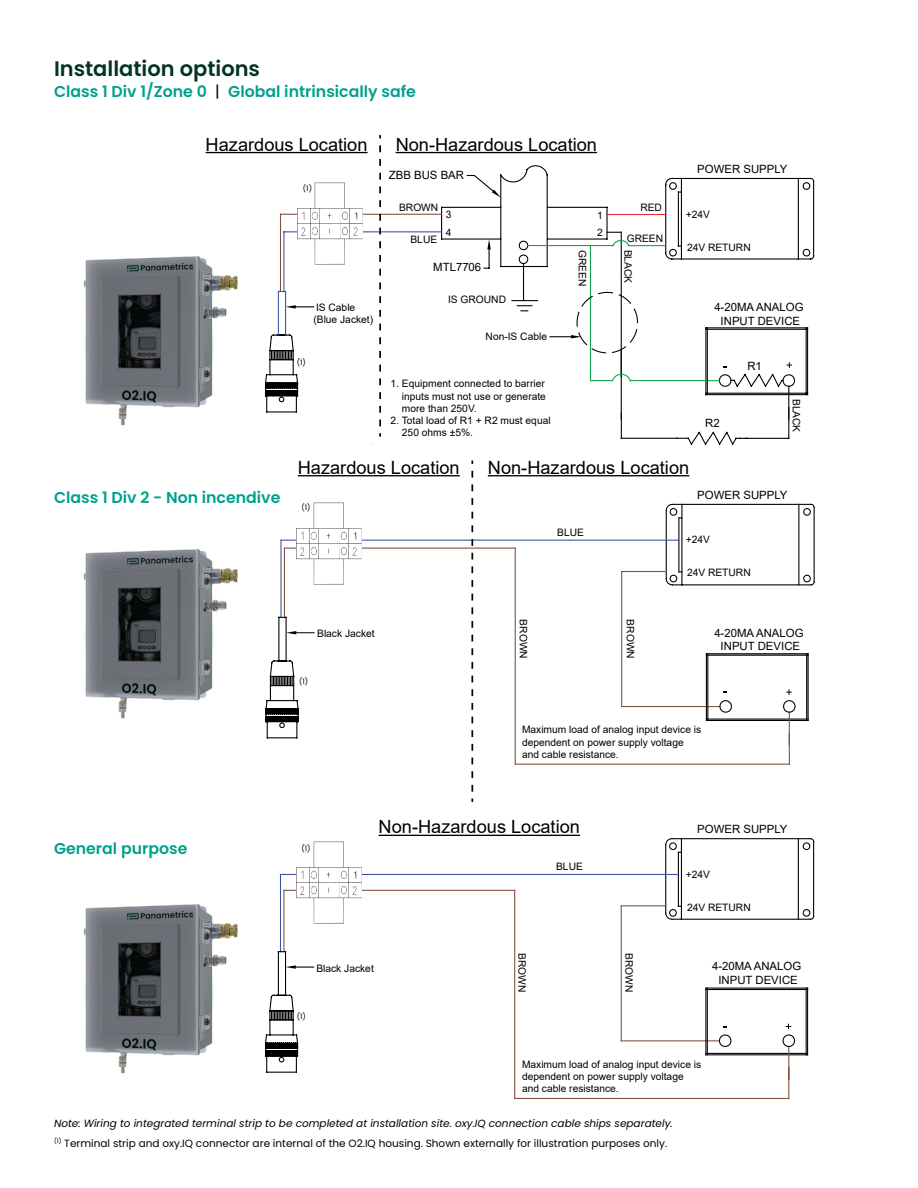
<style>
.page{position:relative;width:918px;height:1188px;background:#fff}
.page>*{position:absolute;margin:0;border:0;box-sizing:border-box;transform-origin:0 0}
.t1{font:600 21px "Poppins";color:#003525}
.t2{font:18.15px "Arial";color:#000}
.t3{font:600 15.75px "Poppins";color:#00a08e}
.t4{font:11.4px/13.6px "Arial";color:#000;text-align:center}
.t5{font:italic 10.5px/19.5px "Poppins";color:#000}
.t6{font:10.2px/12.3px "Arial";color:#000}
.t7{font:7.5px "Poppins";color:#000}
.s1{font-weight:400;color:#000}
.s2{font-style:normal}
</style>
<div class="page">
<svg style="left:287px;top:334px;width:12px;height:79px"></svg>
<svg style="left:512px;top:300px;width:26px;height:11px"></svg>
<hr style="left:523px;top:264px;width:1px;height:37px;background:#000">
<hr style="left:280px;top:214px;width:1px;height:78px;background:#7f503f">
<hr style="left:281px;top:214px;width:161px;height:1px;background:#7f503f">
<hr style="left:284px;top:231px;width:158px;height:1px;background:#3953a4">
<hr style="left:283px;top:232px;width:1px;height:60px;background:#3953a4">
<hr style="left:590px;top:246px;width:1px;height:135px;background:#09a54a">
<hr style="left:621px;top:232px;width:1px;height:145px;background:#000">
<svg style="left:287px;top:305px;width:27px;height:4px"></svg>
<svg style="left:549px;top:291px;width:260px;height:154px"></svg>
<svg style="left:441px;top:165px;width:374px;height:104px"></svg>
<hr style="left:621px;top:1040px;width:98px;height:1px;background:#7f503f">
<hr style="left:681px;top:839px;width:1px;height:80px;background:#000">
<hr style="left:665px;top:845px;width:1px;height:68px;background:#000">
<hr style="left:678px;top:852px;width:1px;height:54px;background:#000">
<hr style="left:672px;top:838px;width:139px;height:1px;background:#000">
<hr style="left:706px;top:989px;width:102px;height:1px;background:#000">
<hr style="left:706px;top:988px;width:102px;height:1px;background:#000">
<hr style="left:706px;top:1053px;width:102px;height:1px;background:#000">
<hr style="left:706px;top:1054px;width:102px;height:1px;background:#000">
<hr style="left:672px;top:919px;width:139px;height:1px;background:#000">
<hr style="left:281px;top:874px;width:397px;height:1px;background:#3953a4">
<hr style="left:621px;top:906px;width:1px;height:135px;background:#7f503f">
<hr style="left:705px;top:988px;width:1px;height:67px;background:#000">
<hr style="left:621px;top:905px;width:45px;height:1px;background:#7f503f">
<hr style="left:515px;top:1098px;width:274px;height:1px;background:#7f503f">
<svg style="left:665px;top:905px;width:18px;height:15px"></svg>
<svg style="left:665px;top:838px;width:18px;height:15px"></svg>
<hr style="left:707px;top:988px;width:1px;height:67px;background:#000">
<hr style="left:806px;top:988px;width:1px;height:67px;background:#000">
<hr style="left:807px;top:988px;width:1px;height:67px;background:#000">
<svg style="left:718px;top:1034px;width:14px;height:13px"></svg>
<hr style="left:788px;top:1068px;width:1px;height:31px;background:#7f503f">
<hr style="left:788px;top:1046px;width:1px;height:33px;background:#7f503f">
<svg style="left:782px;top:838px;width:33px;height:210px"></svg>
<hr style="left:514px;top:890px;width:1px;height:208px;background:#7f503f">
<hr style="left:280px;top:874px;width:1px;height:78px;background:#3953a4">
<svg style="left:287px;top:965px;width:27px;height:108px"></svg>
<hr style="left:622px;top:706px;width:98px;height:1px;background:#7f503f">
<hr style="left:672px;top:504px;width:139px;height:1px;background:#000">
<hr style="left:706px;top:655px;width:102px;height:1px;background:#000">
<hr style="left:706px;top:653px;width:102px;height:1px;background:#000">
<hr style="left:706px;top:719px;width:102px;height:1px;background:#000">
<hr style="left:706px;top:720px;width:102px;height:1px;background:#000">
<hr style="left:672px;top:584px;width:139px;height:1px;background:#000">
<hr style="left:281px;top:540px;width:398px;height:1px;background:#3953a4">
<hr style="left:284px;top:548px;width:231px;height:1px;background:#7f503f">
<hr style="left:621px;top:572px;width:1px;height:135px;background:#7f503f">
<hr style="left:706px;top:654px;width:1px;height:66px;background:#000">
<hr style="left:622px;top:571px;width:44px;height:1px;background:#7f503f">
<hr style="left:515px;top:764px;width:274px;height:1px;background:#7f503f">
<svg style="left:665px;top:503px;width:18px;height:83px"></svg>
<hr style="left:707px;top:654px;width:1px;height:66px;background:#000">
<hr style="left:806px;top:654px;width:1px;height:66px;background:#000">
<hr style="left:808px;top:654px;width:1px;height:66px;background:#000">
<svg style="left:719px;top:700px;width:13px;height:13px"></svg>
<hr style="left:789px;top:733px;width:1px;height:31px;background:#7f503f">
<hr style="left:789px;top:712px;width:1px;height:33px;background:#7f503f">
<svg style="left:783px;top:503px;width:32px;height:210px"></svg>
<hr style="left:515px;top:548px;width:1px;height:216px;background:#7f503f">
<svg style="left:266px;top:631px;width:48px;height:108px"></svg>
<svg style="left:379px;top:145px;width:2px;height:292px"></svg>
<svg style="left:471px;top:471px;width:2px;height:331px"></svg>
<hr style="left:298px;top:475px;width:162px;height:1px;background:#000">
<hr style="left:488px;top:475px;width:201px;height:1px;background:#000">
<hr style="left:379px;top:835px;width:201px;height:1px;background:#000">
<hr style="left:206px;top:152px;width:162px;height:1px;background:#000">
<hr style="left:396px;top:152px;width:201px;height:1px;background:#000">
<img style="left:297px;top:182px;width:66px;height:83px">
<img style="left:297px;top:503px;width:65px;height:82px">
<hr style="left:284px;top:890px;width:231px;height:1px;background:#7f503f">
<img style="left:297px;top:841px;width:65px;height:83px">
<img style="left:83px;top:241px;width:204px;height:185px">
<img style="left:83px;top:539px;width:204px;height:189px">
<img style="left:83px;top:890px;width:204px;height:184px">
<h1 class="t1" style="left:54px;top:57px;width:208px">Installation options</h1>
<h3 class="t3" style="left:54px;top:82px;width:363px">Class 1 Div 1/Zone 0 <span class="s1">|</span> Global intrinsically safe</h3>
<h2 class="t2" style="left:206px;top:132px;width:163px">Hazardous Location</h2>
<h2 class="t2" style="left:396px;top:132px;width:203px">Non-Hazardous Location</h2>
<p class="t7" style="left:303px;top:184px;width:11px">(1)</p>
<p class="t6" style="left:313px;top:301px;width:61px">IS Cable (Blue Jacket)</p>
<p class="t7" style="left:297px;top:358px;width:11px">(1)</p>
<p class="t4" style="left:389px;top:168px;width:77px">ZBB BUS BAR</p>
<p class="t6" style="left:399px;top:201px;width:41px">BROWN</p>
<p class="t6" style="left:410px;top:233px;width:28px">BLUE</p>
<p class="t6" style="left:446px;top:208px;width:7px">3</p>
<p class="t6" style="left:597px;top:209px;width:7px">1</p>
<p class="t6" style="left:446px;top:226px;width:7px">4</p>
<p class="t6" style="left:597px;top:226px;width:7px">2</p>
<p class="t6" style="left:640px;top:201px;width:23px">RED</p>
<p class="t6" style="left:627px;top:232px;width:38px">GREEN</p>
<p class="t4" style="left:433px;top:260px;width:50px">MTL7706</p>
<p class="t6" style="left:448px;top:293px;width:60px">IS GROUND</p>
<p class="t6" style="left:486px;top:330px;width:63px">Non-IS Cable</p>
<p class="t6" style="left:589px;top:250px;width:38px;rotate:90deg">GREEN</p>
<p class="t6" style="left:634px;top:250px;width:35px;rotate:90deg">BLACK</p>
<p class="t4" style="left:697px;top:162px;width:92px">POWER SUPPLY</p>
<p class="t6" style="left:686px;top:208px;width:26px">+24V</p>
<p class="t6" style="left:687px;top:241px;width:65px">24V RETURN</p>
<p class="t4" style="left:714px;top:300px;width:91px">4-20MA ANALOG<br>INPUT DEVICE</p>
<p class="t4" style="left:747px;top:359px;width:16px">R1</p>
<h3 class="t3" style="left:54px;top:488px;width:228px">Class 1 Div 2 - Non incendive</h3>
<p class="t6" style="left:402px;top:378px;width:146px;text-align:justify;text-indent:-11px">1. Equipment connected to barrier inputs must not use or generate more than 250V.</p>
<p class="t6" style="left:391px;top:414px;width:162px">2. Total load of R1 + R2 must equal</p>
<p class="t6" style="left:402px;top:427px;width:73px">250 ohms ±5%.</p>
<h2 class="t2" style="left:298px;top:455px;width:163px">Hazardous Location</h2>
<h2 class="t2" style="left:488px;top:455px;width:203px">Non-Hazardous Location</h2>
<p class="t7" style="left:301px;top:503px;width:11px">(1)</p>
<p class="t4" style="left:705px;top:416px;width:16px">R2</p>
<p class="t6" style="left:803px;top:399px;width:35px;rotate:90deg">BLACK</p>
<p class="t4" style="left:697px;top:488px;width:92px">POWER SUPPLY</p>
<p class="t6" style="left:317px;top:627px;width:59px">Black Jacket</p>
<p class="t7" style="left:299px;top:677px;width:11px">(1)</p>
<p class="t6" style="left:557px;top:527px;width:28px">BLUE</p>
<p class="t6" style="left:530px;top:619px;width:41px;rotate:90deg">BROWN</p>
<p class="t6" style="left:637px;top:619px;width:41px;rotate:90deg">BROWN</p>
<p class="t6" style="left:686px;top:533px;width:26px">+24V</p>
<p class="t6" style="left:687px;top:566px;width:65px">24V RETURN</p>
<p class="t4" style="left:714px;top:626px;width:91px">4-20MA ANALOG<br>INPUT DEVICE</p>
<p class="t6" style="left:522px;top:723px;width:181px">Maximum load of analog input device is dependent on power supply voltage and cable resistance.</p>
<h3 class="t3" style="left:54px;top:839px;width:135px">General purpose</h3>
<p class="t7" style="left:301px;top:844px;width:11px">(1)</p>
<h2 class="t2" style="left:379px;top:815px;width:203px">Non-Hazardous Location</h2>
<p class="t4" style="left:697px;top:823px;width:92px">POWER SUPPLY</p>
<p class="t6" style="left:556px;top:860px;width:28px">BLUE</p>
<p class="t6" style="left:686px;top:868px;width:26px">+24V</p>
<p class="t6" style="left:687px;top:901px;width:65px">24V RETURN</p>
<p class="t6" style="left:316px;top:963px;width:59px">Black Jacket</p>
<p class="t7" style="left:297px;top:1012px;width:11px">(1)</p>
<p class="t6" style="left:528px;top:953px;width:41px;rotate:90deg">BROWN</p>
<p class="t6" style="left:635px;top:953px;width:41px;rotate:90deg">BROWN</p>
<p class="t4" style="left:712px;top:959px;width:91px">4-20MA ANALOG<br>INPUT DEVICE</p>
<p class="t6" style="left:522px;top:1058px;width:181px">Maximum load of analog input device is dependent on power supply voltage and cable resistance.</p>
<p class="t5" style="left:54px;top:1114px;width:620px">Note: Wiring to integrated terminal strip to be completed at installation site. oxy.IQ connection cable ships separately. <sup>(1)</sup> <span class="s2">Terminal strip and oxy.IQ connector are internal of the O2.IQ housing. Shown externally for illustration purposes only.</span></p>
</div>
